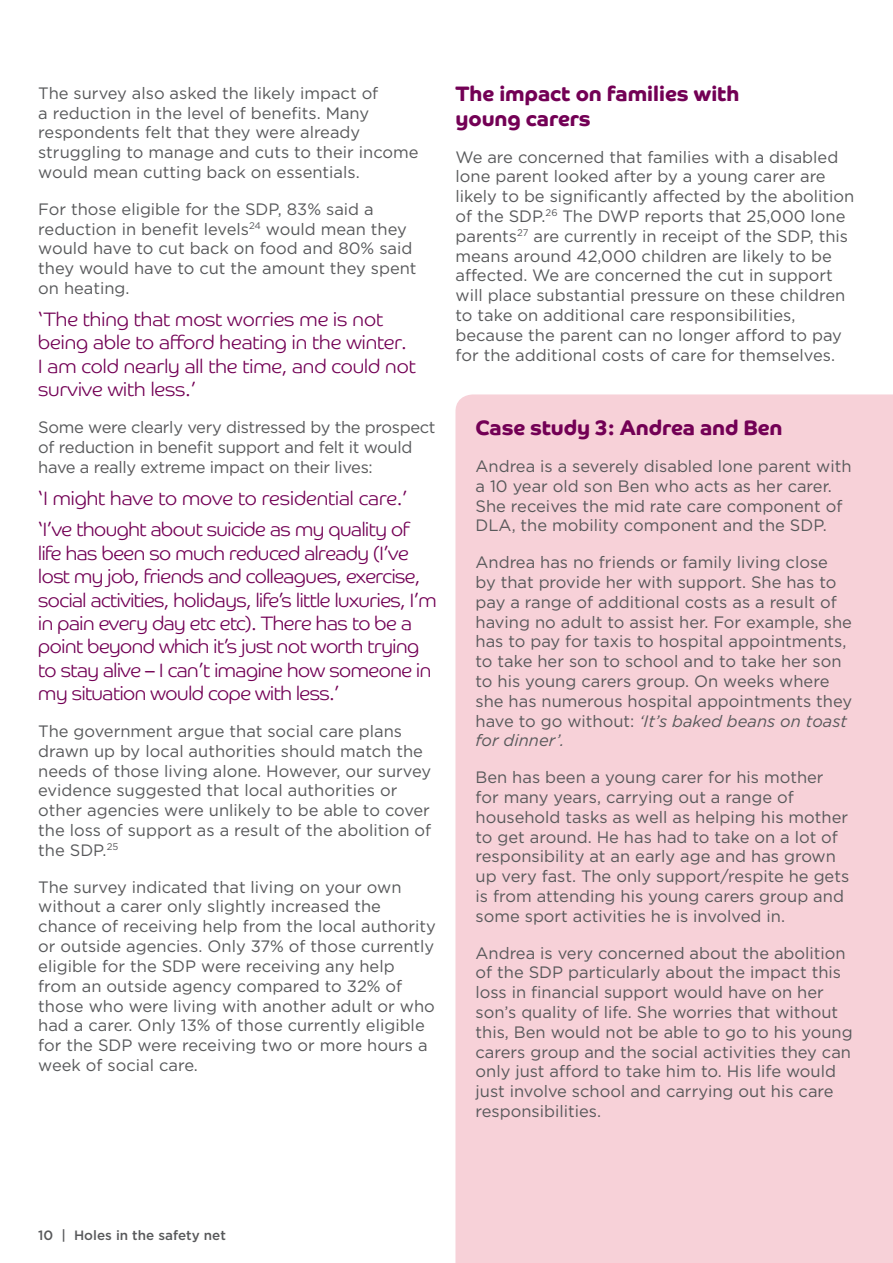
<style>
.page{position:relative;width:893px;height:1263px;background:#fff}
.page>*{position:absolute;margin:0;border:0;box-sizing:border-box;transform-origin:0 0}
.t1{font:21px/25.2px "Co Headline Bd";color:#730055}
.t2{font:19.5px/23.4px "Co Headline Lt";letter-spacing:-.02em;color:#730055}
.t3{font:19.5px/23.4px "Co Headline Lt";color:#730055}
.t4{font:16.5px/19.8px "Gotham";color:#58595b}
.t5{font:16.5px/19.8px "Gotham";letter-spacing:-.02em;color:#58595b}
.t6{font:500 13.5px "Gotham";color:#58595b}
.s1{font-style:italic}
</style>
<div class="page">
<div style="left:455px;top:394px;width:438px;height:869px;background:#f7d1d8"></div>
<p class="t4" style="left:38px;top:83px;width:382px">The survey also asked the likely impact of<br>a reduction in the level of benefits. Many respondents felt that they were already struggling to manage and cuts to their income would mean cutting back on essentials.</p>
<p class="t4" style="left:38px;top:199px;width:380px">For those eligible for the SDP, 83% said a reduction in benefit levels<sup>24</sup> would mean they would have to cut back on food and 80% said they would have to cut the amount they spent on heating.</p>
<p class="t3" style="left:38px;top:307px;width:379px">‘The thing that most worries me is not being able to afford heating in the winter.<br>I am cold nearly all the time, and could not survive with less.’</p>
<p class="t5" style="left:38px;top:417px;width:399px">Some were clearly very distressed by the prospect of reduction in benefit support and felt it would have a really extreme impact on their lives:</p>
<p class="t2" style="left:38px;top:482px;width:372px;line-height:32px">‘I might have to move to residential care.’ ‘I’ve thought about suicide as my quality of</p>
<p class="t2" style="left:38px;top:541px;width:400px">life has been so much reduced already (I’ve lost my job, friends and colleagues, exercise, social activities, holidays, life’s little luxuries, I’m in pain every day etc etc). There has to be a point beyond which it’s just not worth trying to stay alive – I can’t imagine how someone in my situation would cope with less.’</p>
<p class="t4" style="left:38px;top:721px;width:394px">The government argue that social care plans drawn up by local authorities should match the needs of those living alone. However, our survey evidence suggested that local authorities or other agencies were unlikely to be able to cover the loss of support as a result of the abolition of the SDP.<sup>25</sup></p>
<p class="t4" style="left:38px;top:877px;width:399px">The survey indicated that living on your own without a carer only slightly increased the chance of receiving help from the local authority or outside agencies. Only 37% of those currently eligible for the SDP were receiving any help from an outside agency compared to 32% of those who were living with another adult or who had a carer. Only 13% of those currently eligible for the SDP were receiving two or more hours a week of social care.</p>
<p class="t1" style="left:455px;top:81px;width:286px">The impact on families with young carers</p>
<p class="t4" style="left:455px;top:146px;width:400px">We are concerned that families with a disabled lone parent looked after by a young carer are likely to be significantly affected by the abolition of the SDP.<sup>26</sup> The DWP reports that 25,000 lone parents<sup>27</sup> are currently in receipt of the SDP, this means around 42,000 children are likely to be affected. We are concerned the cut in support will place substantial pressure on these children to take on additional care responsibilities, because the parent can no longer afford to pay for the additional costs of care for themselves.</p>
<p class="t1" style="left:475px;top:415px;width:308px">Case study 3: Andrea and Ben</p>
<p class="t4" style="left:475px;top:456px;width:378px">Andrea is a severely disabled lone parent with a 10 year old son Ben who acts as her carer.<br>She receives the mid rate care component of DLA, the mobility component and the SDP.</p>
<p class="t4" style="left:475px;top:552px;width:378px">Andrea has no friends or family living close by that provide her with support. She has to pay a range of additional costs as a result of having no adult to assist her. For example, she has to pay for taxis to hospital appointments, to take her son to school and to take her son to his young carers group. On weeks where she has numerous hospital appointments they have to go without: <span class="s1">‘It’s baked beans on toast for dinner’.</span></p>
<p class="t4" style="left:475px;top:767px;width:375px">Ben has been a young carer for his mother for many years, carrying out a range of household tasks as well as helping his mother to get around. He has had to take on a lot of responsibility at an early age and has grown up very fast. The only support/respite he gets is from attending his young carers group and some sport activities he is involved in.</p>
<p class="t4" style="left:475px;top:942px;width:379px">Andrea is very concerned about the abolition of the SDP particularly about the impact this loss in financial support would have on her son’s quality of life. She worries that without this, Ben would not be able to go to his young carers group and the social activities they can only just afford to take him to. His life would just involve school and carrying out his care responsibilities.</p>
<p class="t6" style="left:38px;top:1228px;width:189px">10 | Holes in the safety net</p>
</div>
